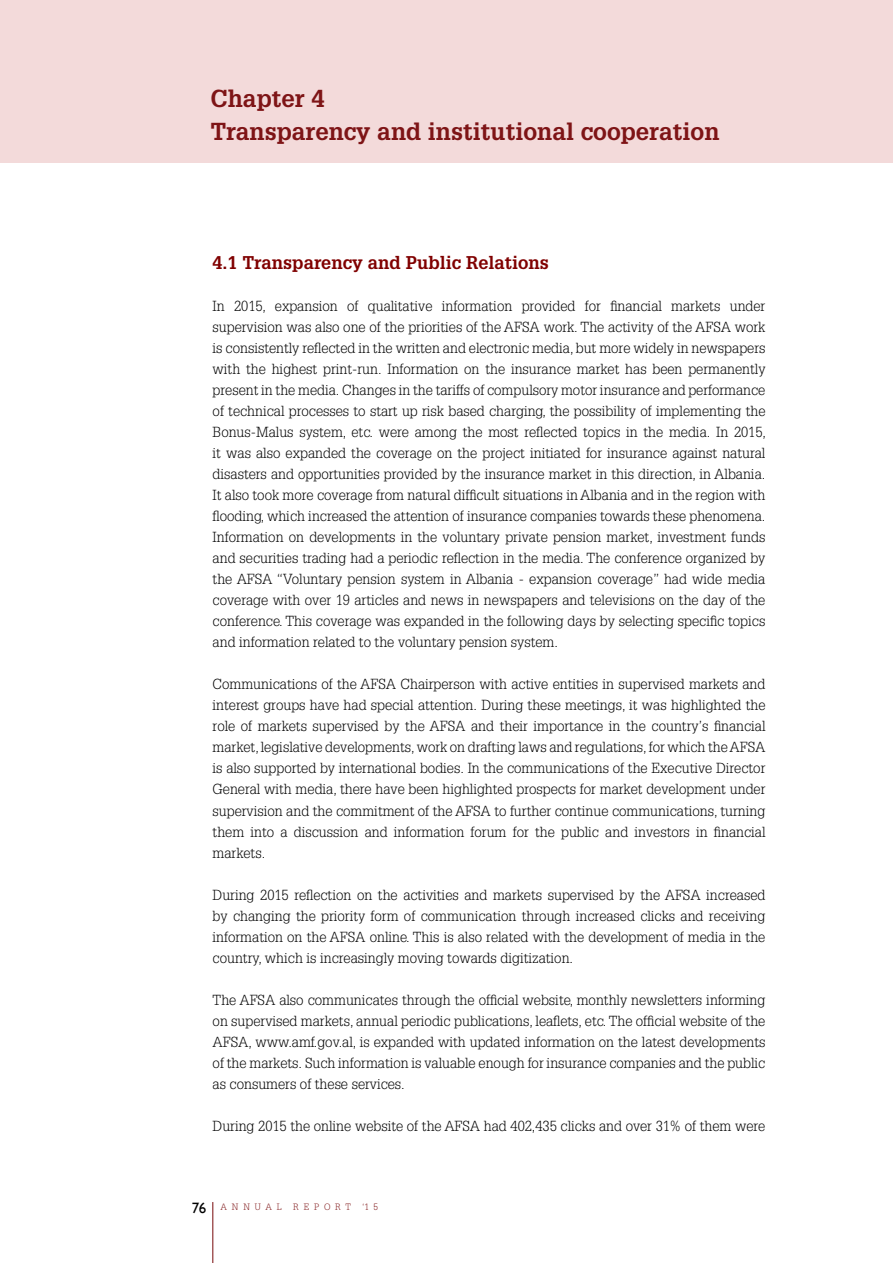
<style>
.page{position:relative;width:893px;height:1263px;background:#fff}
.page>*{position:absolute;margin:0;border:0;box-sizing:border-box;transform-origin:0 0}
.t1{font:700 24px/33px "Glypha LT";color:#7e1416}
.t2{font:700 18px "Glypha LT";color:#800000}
.t3{font:300 14.25px/21px "Glypha LT";color:#000;text-align:justify}
.t4{font:300 9px "Glypha LT";letter-spacing:.545em;color:#7e1416}
.s1{font-style:inherit}
.s2{font-family:"Gill Sans";font-weight:400;font-size:15px;color:#000}
</style>
<div class="page">
<hr style="left:212px;top:1202px;width:1px;height:61px;background:#7e1416">
<hr style="left:0;top:162px;width:893px;height:1px;background:#7e1416">
<div style="left:0;top:0;width:893px;height:162px;background:#f3dada"></div>
<h1 class="t1" style="left:210px;top:81px;width:510px">Chapter <span class="s1">4<br></span>Transparency and institutional cooperation</h1>
<p class="t2" style="left:213px;top:252px;width:338px">4.1 Transparency and Public Relations</p>
<p class="t3" style="left:213px;top:296px;width:555px">In 2015, expansion of qualitative information provided for financial markets under supervision was also one of the priorities of the AFSA work. The activity of the AFSA work is consistently reflected in the written and electronic media, but more widely in newspapers with the highest print-run. Information on the insurance market has been permanently present in the media. Changes in the tariffs of compulsory motor insurance and performance of technical processes to start up risk based charging, the possibility of implementing the Bonus-Malus system, etc. were among the most reflected topics in the media. In 2015, it was also expanded the coverage on the project initiated for insurance against natural disasters and opportunities provided by the insurance market in this direction, in Albania.<br>It also took more coverage from natural difficult situations in Albania and in the region with flooding, which increased the attention of insurance companies towards these phenomena.<br>Information on developments in the voluntary private pension market, investment funds and securities trading had a periodic reflection in the media. The conference organized by the AFSA “Voluntary pension system in Albania - expansion coverage” had wide media coverage with over 19 articles and news in newspapers and televisions on the day of the conference. This coverage was expanded in the following days by selecting specific topics and information related to the voluntary pension system.</p>
<p class="t3" style="left:213px;top:674px;width:554px">Communications of the AFSA Chairperson with active entities in supervised markets and interest groups have had special attention. During these meetings, it was highlighted the role of markets supervised by the AFSA and their importance in the country’s financial market, legislative developments, work on drafting laws and regulations, for which the AFSA is also supported by international bodies. In the communications of the Executive Director General with media, there have been highlighted prospects for market development under supervision and the commitment of the AFSA to further continue communications, turning them into a discussion and information forum for the public and investors in financial markets.</p>
<p class="t3" style="left:213px;top:884px;width:554px">During 2015 reflection on the activities and markets supervised by the AFSA increased by changing the priority form of communication through increased clicks and receiving information on the AFSA online. This is also related with the development of media in the country, which is increasingly moving towards digitization.</p>
<p class="t3" style="left:213px;top:989px;width:554px">The AFSA also communicates through the official website, monthly newsletters informing on supervised markets, annual periodic publications, leaflets, etc. The official website of the AFSA, www.amf.gov.al, is expanded with updated information on the latest developments of the markets. Such information is valuable enough for insurance companies and the public as consumers of these services.</p>
<p class="t3" style="left:213px;top:1115px;width:554px">During 2015 the online website of the AFSA had 402,435 clicks and over 31% of them were</p>
<p class="t4" style="left:192px;top:1201px;width:92px"><span class="s2">76</span> ANNUAL</p>
<p class="t4" style="left:293px;top:1201px;width:59px">REPORT</p>
<p class="t4" style="left:362px;top:1201px;width:17px">‘1 5</p>
</div>
